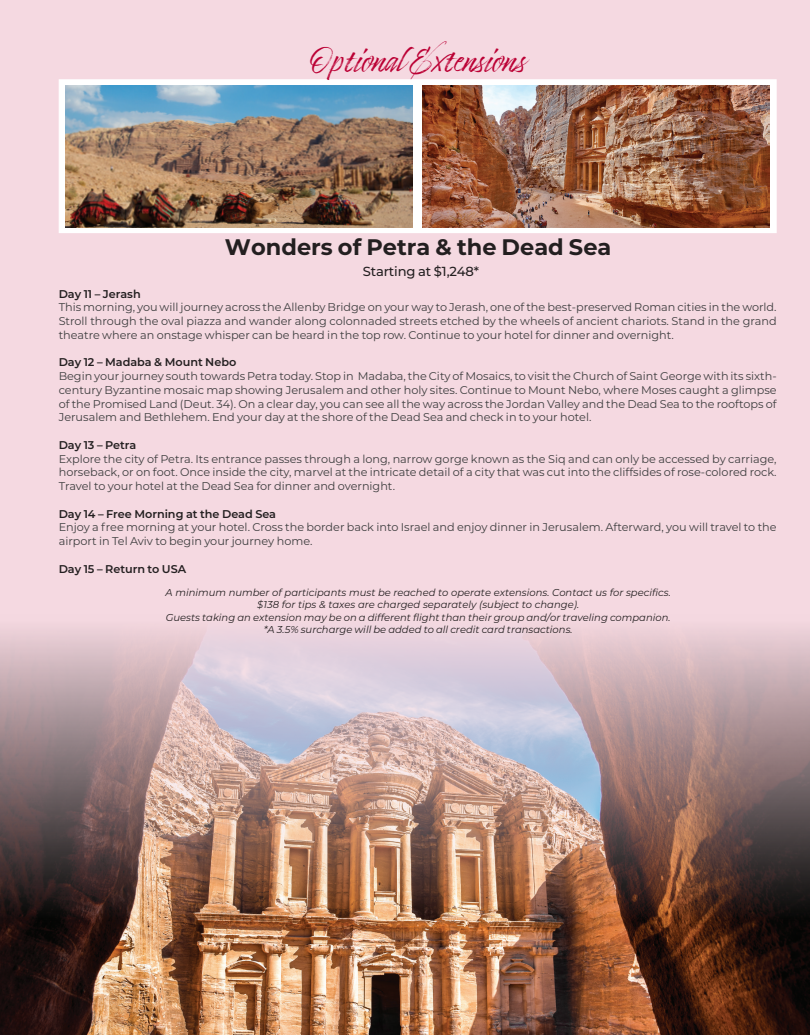
<style>
.page{position:relative;width:810px;height:1035px;background:#f5d9e1}
.page>*{position:absolute;margin:0;border:0;box-sizing:border-box;transform-origin:0 0}
.t1{font:28.75px "Timberline";color:#bb0034}
.t2{font:700 22.5px "Montserrat";color:#231f20}
.t3{font:500 13.12px "Montserrat";letter-spacing:-.01em;color:#231f20}
.t4{font:11.25px/13.8px "Montserrat";color:#3e3e3f;text-align:justify}
.t5{font:600 11.25px "Montserrat";color:#231f20}
.t6{font:italic 10px/12.5px "Montserrat";color:#231f20;text-align:center}
</style>
<div class="page">
<img style="left:0;top:631px;width:810px;height:404px">
<div style="left:59px;top:79px;width:718px;height:154px;background:#fff"></div>
<img style="left:423px;top:85px;width:346px;height:142px">
<img style="left:65px;top:85px;width:347px;height:142px">
<h1 class="t1" style="left:309px;top:44px;width:218px">Optional Extensions</h1>
<h2 class="t2" style="left:225px;top:231px;width:388px">Wonders of Petra &amp; the Dead Sea</h2>
<p class="t3" style="left:363px;top:262px;width:118px">Starting at $1,248*</p>
<p class="t5" style="left:59px;top:286px;width:84px">Day 11 – Jerash</p>
<p class="t4" style="left:59px;top:300px;width:720px">This morning, you will journey across the Allenby Bridge on your way to Jerash, one of the best-preserved Roman cities in the world.<br>Stroll through the oval piazza and wander along colonnaded streets etched by the wheels of ancient chariots. Stand in the grand theatre where an onstage whisper can be heard in the top row. Continue to your hotel for dinner and overnight.</p>
<p class="t5" style="left:59px;top:355px;width:179px">Day 12 – Madaba &amp; Mount Nebo</p>
<p class="t4" style="left:59px;top:369px;width:720px">Begin your journey south towards Petra today. Stop in Madaba, the City of Mosaics, to visit the Church of Saint George with its sixth&shy;century Byzantine mosaic map showing Jerusalem and other holy sites. Continue to Mount Nebo, where Moses caught a glimpse of the Promised Land (Deut. 34). On a clear day, you can see all the way across the Jordan Valley and the Dead Sea to the rooftops of Jerusalem and Bethlehem. End your day at the shore of the Dead Sea and check in to your hotel.</p>
<p class="t5" style="left:59px;top:437px;width:79px">Day 13 – Petra</p>
<p class="t4" style="left:59px;top:451px;width:720px">Explore the city of Petra. Its entrance passes through a long, narrow gorge known as the Siq and can only be accessed by carriage, horseback, or on foot. Once inside the city, marvel at the intricate detail of a city that was cut into the cliffsides of rose-colored rock.<br>Travel to your hotel at the Dead Sea for dinner and overnight.</p>
<p class="t5" style="left:59px;top:506px;width:219px">Day 14 – Free Morning at the Dead Sea</p>
<p class="t4" style="left:59px;top:520px;width:720px">Enjoy a free morning at your hotel. Cross the border back into Israel and enjoy dinner in Jerusalem. Afterward, you will travel to the airport in Tel Aviv to begin your journey home.</p>
<p class="t5" style="left:59px;top:561px;width:129px">Day 15 – Return to USA</p>
<p class="t6" style="left:166px;top:585px;width:507px">A minimum number of participants must be reached to operate extensions. Contact us for specifics. $138 for tips &amp; taxes are charged separately (subject to change).<br>Guests taking an extension may be on a different flight than their group and/or traveling companion. *A 3.5% surcharge will be added to all credit card transactions.</p>
</div>
